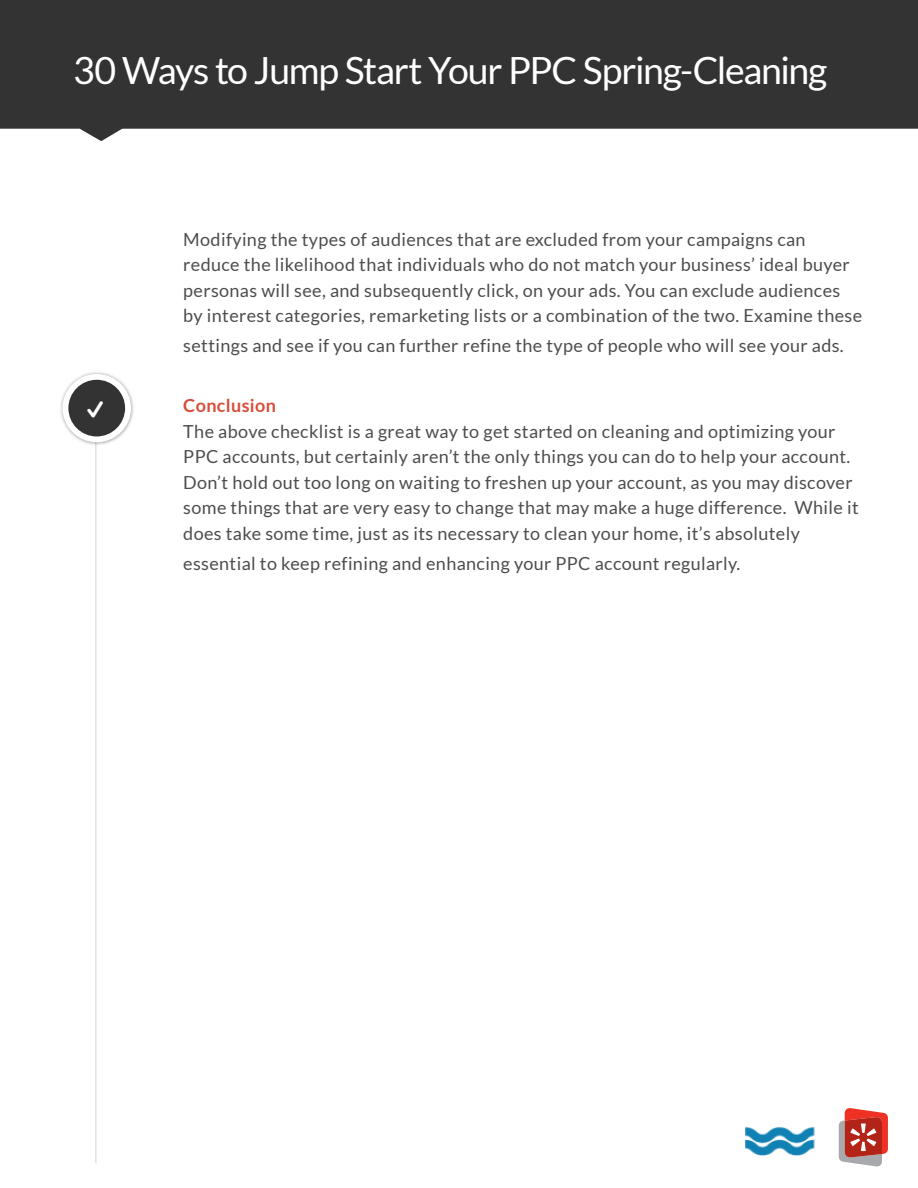
<style>
.page{position:relative;width:918px;height:1188px;background:#fff}
.page>*{position:absolute;margin:0;border:0;box-sizing:border-box;transform-origin:0 0}
.t1{font:46.5px "Entypo";color:#fff}
.t2{font:37.5px "Lato";letter-spacing:-.035em;color:#fff}
.t3{font:18px/25.5px "Lato";letter-spacing:.02em;color:#4d4d4f}
.t4{font:700 18px "Lato";letter-spacing:.02em;color:#d74e3b}
</style>
<div class="page">
<svg style="left:0;top:0;width:918px;height:141px;background:#444445"></svg>
<hr style="left:95px;top:415px;width:2px;height:748px;background:#e2e3e4">
<div style="left:59px;top:371px;width:76px;height:75px;background:#000;opacity:.35"></div>
<div style="left:62px;top:374px;width:69px;height:68px;background:#fff;border-radius:50%"></div>
<div style="left:68px;top:380px;width:57px;height:56px;background:#333334;border-radius:50%"></div>
<svg style="left:838px;top:1108px;width:50px;height:58px"></svg>
<img style="left:746px;top:1127px;width:69px;height:29px">
<h2 class="t2" style="left:73px;top:50px;width:756px">30 Ways to Jump Start Your PPC Spring-Cleaning</h2>
<h1 class="t1" style="left:85px;top:378px;width:22px">W</h1>
<p class="t3" style="left:183px;top:226px;width:680px">Modifying the types of audiences that are excluded from your campaigns can reduce the likelihood that individuals who do not match your business’ ideal buyer personas will see, and subsequently click, on your ads. You can exclude audiences by interest categories, remarketing lists or a combination of the two. Examine these</p>
<p class="t3" style="left:183px;top:333px;width:662px">settings and see if you can further refine the type of people who will see your ads.</p>
<p class="t4" style="left:183px;top:395px;width:94px">Conclusion</p>
<p class="t3" style="left:183px;top:418px;width:677px">The above checklist is a great way to get started on cleaning and optimizing your PPC accounts, but certainly aren’t the only things you can do to help your account.<br>Don’t hold out too long on waiting to freshen up your account, as you may discover some things that are very easy to change that may make a huge difference. While it does take some time, just as its necessary to clean your home, it’s absolutely</p>
<p class="t3" style="left:183px;top:550px;width:559px">essential to keep refining and enhancing your PPC account regularly.</p>
</div>
